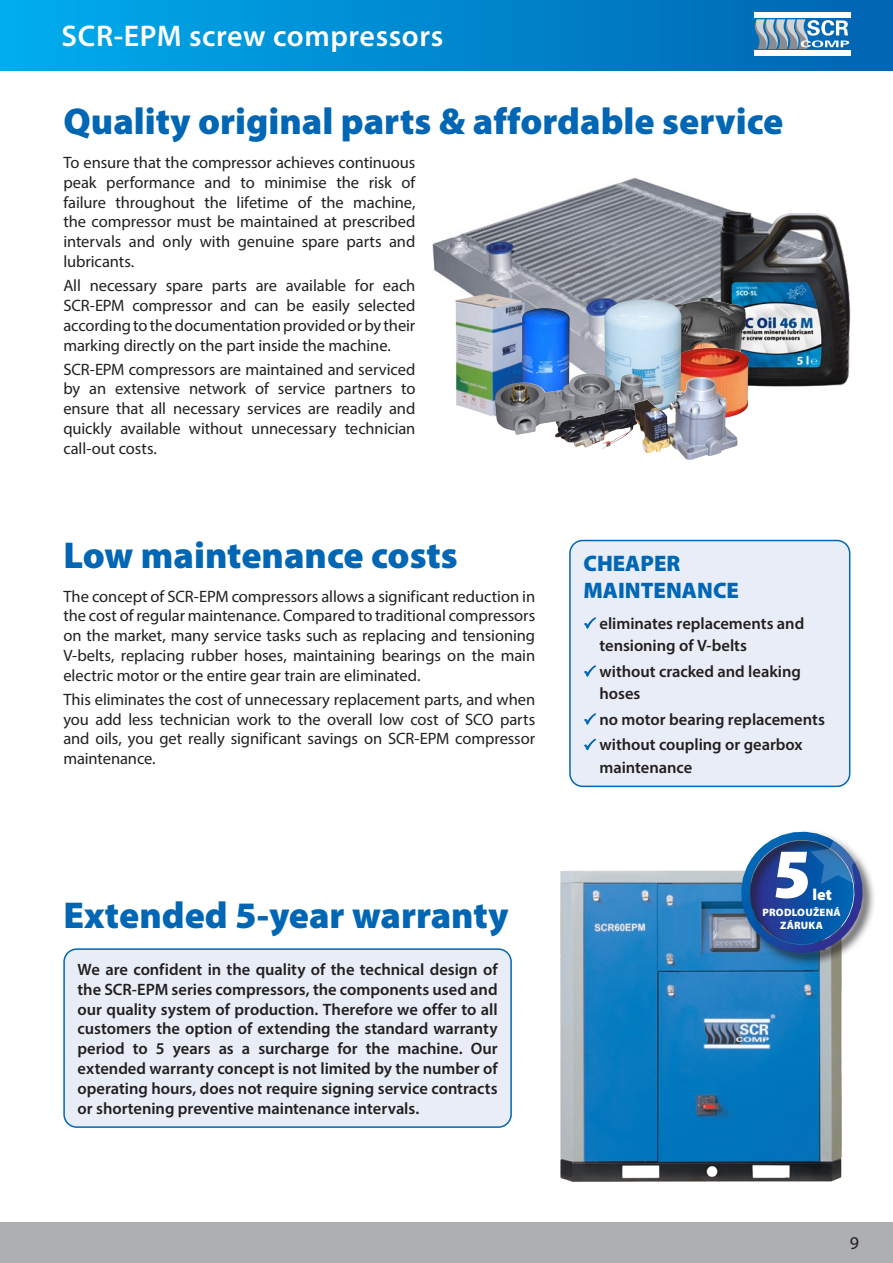
<style>
.page{position:relative;width:893px;height:1263px;background:#fff}
.page>*{position:absolute;margin:0;border:0;box-sizing:border-box;transform-origin:0 0}
.t1{font:900 75.15px "Myriad Pro";color:#fff}
.t2{font:900 37.5px "Myriad Pro";color:#0166b3}
.t3{font:600 30px "Myriad Pro";letter-spacing:.02em;color:#fff}
.t4{font:900 22.5px/27px "Myriad Pro";color:#0166b3}
.t5{font:18px "Myriad Pro";color:#231f20}
.t6{font:16.5px/19.8px "Myriad Pro";letter-spacing:-.005em;color:#231f20;text-align:justify}
.t7{font:600 16.5px/19.8px "Myriad Pro";letter-spacing:-.005em;color:#231f20}
.t8{font:900 16.05px "Myriad Pro";color:#fff}
.t9{font:900 10.8px/12.9px "Myriad Pro";letter-spacing:.02em;color:#fff;text-align:center}
</style>
<div class="page">
<div style="left:0;top:1222px;width:893px;height:41px;background:#aeafb3"></div>
<div style="left:0;top:0;width:893px;height:70px;background:linear-gradient(to right,#00abec,#0767b2)"></div>
<div style="left:754px;top:13px;width:96px;height:5px;background:#fff"></div>
<div style="left:754px;top:50px;width:96px;height:5px;background:#fff"></div>
<svg style="left:754px;top:19px;width:95px;height:30px;background:#75a0c1"></svg>
<img style="left:560px;top:870px;width:282px;height:312px">
<img style="left:432px;top:177px;width:296px;height:196px">
<img style="left:716px;top:209px;width:135px;height:178px">
<div style="left:570px;top:540px;width:280px;height:246px;background:#e8edf7;border-radius:13px"></div>
<div style="left:569px;top:540px;width:281px;height:247px;border:2px solid #0166b3;border-radius:13px"></div>
<div style="left:64px;top:949px;width:447px;height:178px;background:#e8edf7;border-radius:13px"></div>
<div style="left:63px;top:948px;width:449px;height:180px;border:2px solid #0166b3;border-radius:13px"></div>
<img style="left:437px;top:290px;width:88px;height:127px">
<img style="left:521px;top:308px;width:50px;height:65px">
<img style="left:666px;top:297px;width:80px;height:51px">
<img style="left:682px;top:348px;width:67px;height:71px">
<img style="left:604px;top:299px;width:78px;height:80px">
<img style="left:495px;top:373px;width:169px;height:62px">
<img style="left:555px;top:409px;width:75px;height:39px">
<img style="left:634px;top:379px;width:57px;height:74px">
<div style="left:739px;top:830px;width:138px;height:137px;background:#231f20;opacity:.75"></div>
<svg style="left:739px;top:830px;width:136px;height:135px"></svg>
<h3 class="t3" style="left:62px;top:17px;width:383px">SCR-EPM screw compressors</h3>
<h2 class="t2" style="left:63px;top:97px;width:721px">Quality original parts &amp; affordable service</h2>
<p class="t6" style="left:63px;top:152px;width:354px">To ensure that the compressor achieves continuous peak performance and to minimise the risk of failure throughout the lifetime of the machine, the compressor must be maintained at prescribed intervals and only with genuine spare parts and lubricants.</p>
<p class="t6" style="left:63px;top:275px;width:354px">All necessary spare parts are available for each SCR-EPM compressor and can be easily selected according to the documentation provided or by their marking directly on the part inside the machine.</p>
<p class="t6" style="left:63px;top:359px;width:354px">SCR-EPM compressors are maintained and serviced by an extensive network of service partners to ensure that all necessary services are readily and quickly available without unnecessary technician call-out costs.</p>
<h2 class="t2" style="left:63px;top:530px;width:396px">Low maintenance costs</h2>
<p class="t6" style="left:63px;top:586px;width:473px">The concept of SCR-EPM compressors allows a significant reduction in the cost of regular maintenance. Compared to traditional compressors on the market, many service tasks such as replacing and tensioning V-belts, replacing rubber hoses, maintaining bearings on the main electric motor or the entire gear train are eliminated.</p>
<p class="t6" style="left:63px;top:689px;width:473px">This eliminates the cost of unnecessary replacement parts, and when you add less technician work to the overall low cost of SCO parts and oils, you get really significant savings on SCR-EPM compressor maintenance.</p>
<h2 class="t2" style="left:63px;top:890px;width:447px">Extended 5-year warranty</h2>
<p class="t7" style="left:78px;top:959px;width:422px;text-align:justify">We are confident in the quality of the technical design of the SCR-EPM series compressors, the components used and our quality system of production. Therefore we offer to all customers the option of extending the standard warranty period to 5 years as a surcharge for the machine. Our extended warranty concept is not limited by the number of operating hours, does not require signing service contracts or shortening preventive maintenance intervals.</p>
<h3 class="t4" style="left:583px;top:549px;width:157px">CHEAPER<br>MAINTENANCE</h3>
<p class="t7" style="left:599px;top:612px;width:206px;line-height:22.5px">eliminates replacements and tensioning of V-belts</p>
<p class="t7" style="left:599px;top:660px;width:203px;line-height:22.5px">without cracked and leaking hoses</p>
<p class="t7" style="left:599px;top:706px;width:227px;line-height:25.5px">no motor bearing replacements without coupling or gearbox</p>
<p class="t7" style="left:599px;top:757px;width:94px">maintenance</p>
<h1 class="t1" style="left:771px;top:813px;width:45px">5</h1>
<p class="t9" style="left:762px;top:906px;width:80px">PRODLOUŽENÁ<br>ZÁRUKA</p>
<p class="t8" style="left:812px;top:883px;width:21px">let</p>
<p class="t5" style="left:850px;top:1232px;width:11px">9</p>
</div>
